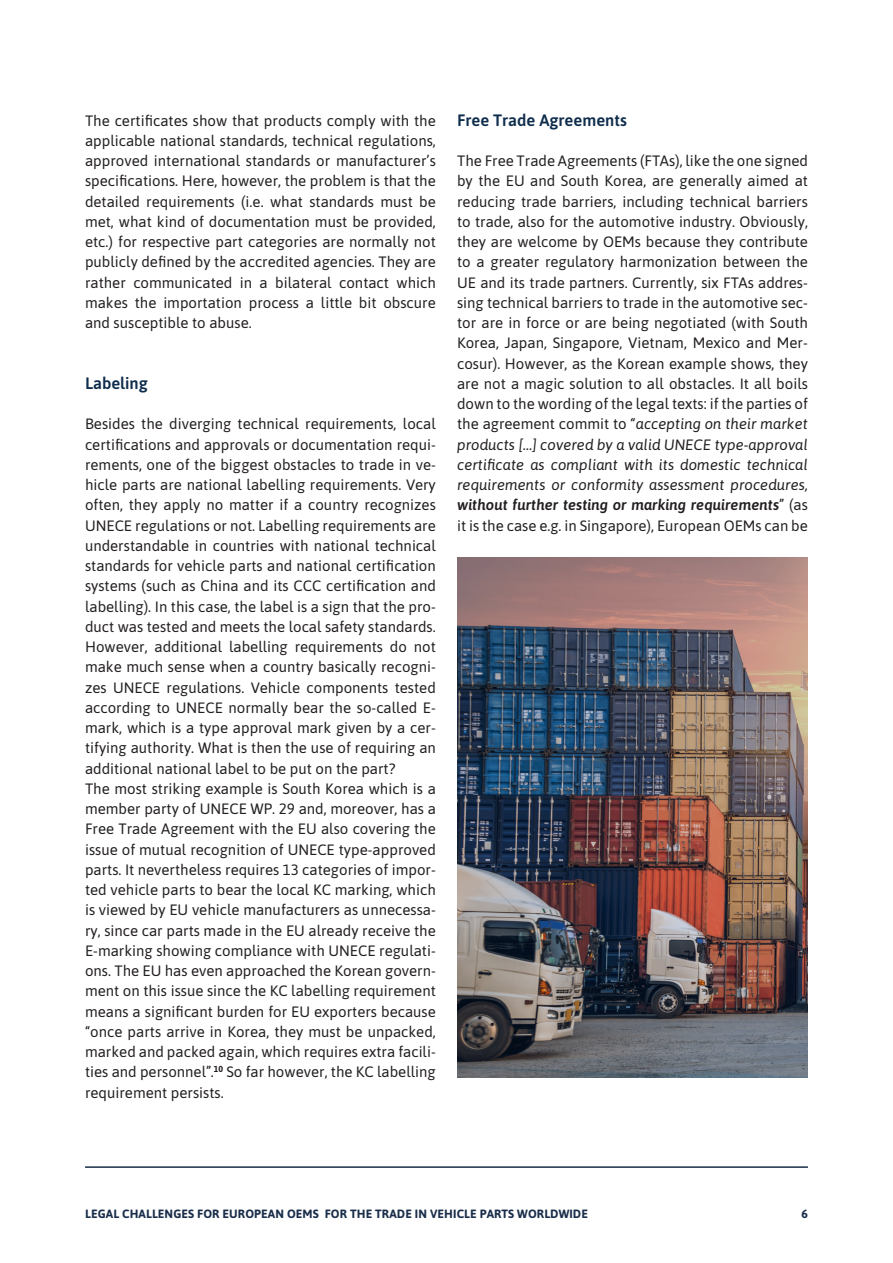
<style>
.page{position:relative;width:893px;height:1263px;background:#fff}
.page>*{position:absolute;margin:0;border:0;box-sizing:border-box;transform-origin:0 0}
.Ü2{font:600 16.5px "Asap";color:#0f2d4c}
.Absatzformat_1{font:15px/20.2px "Asap";color:#231f20;text-align:justify}
.t1{font:700 12px "Asap";letter-spacing:.01em;color:#1a2e4b}
.s1{font-style:italic}
.s2{font-weight:600;font-style:italic}
</style>
<div class="page">
<img style="left:457px;top:557px;width:351px;height:520px">
<hr style="left:85px;top:1166px;width:723px;height:2px;background:#1a2e4b">
<p class="Absatzformat_1" style="left:85px;top:109px;width:352px">The certificates show that products comply with the applicable national standards, technical regulations, approved international standards or manufacturer’s specifications. Here, however, the problem is that the detailed requirements (i.e. what standards must be met, what kind of documentation must be provided, etc.) for respective part categories are normally not publicly defined by the accredited agencies. They are rather communicated in a bilateral contact which makes the importation process a little bit obscure and susceptible to abuse.</p>
<p class="Ü2" style="left:85px;top:371px;width:64px">Labeling</p>
<p class="Absatzformat_1" style="left:85px;top:413px;width:352px">Besides the diverging technical requirements, local certifications and approvals or documentation requi&shy;rements, one of the biggest obstacles to trade in ve&shy;hicle parts are national labelling requirements. Very often, they apply no matter if a country recognizes UNECE regulations or not. Labelling requirements are understandable in countries with national technical standards for vehicle parts and national certification systems (such as China and its CCC certification and labelling). In this case, the label is a sign that the pro&shy;duct was tested and meets the local safety standards.</p>
<p class="Absatzformat_1" style="left:85px;top:636px;width:352px">However, additional labelling requirements do not make much sense when a country basically recogni&shy;zes UNECE regulations. Vehicle components tested according to UNECE normally bear the so-called E&shy;mark, which is a type approval mark given by a cer&shy;tifying authority. What is then the use of requiring an additional national label to be put on the part?</p>
<p class="Absatzformat_1" style="left:85px;top:778px;width:352px">The most striking example is South Korea which is a member party of UNECE WP. 29 and, moreover, has a Free Trade Agreement with the EU also covering the issue of mutual recognition of UNECE type-approved parts. It nevertheless requires 13 categories of impor&shy;ted vehicle parts to bear the local KC marking, which is viewed by EU vehicle manufacturers as unnecessa&shy;ry, since car parts made in the EU already receive the E-marking showing compliance with UNECE regulati&shy;ons. The EU has even approached the Korean govern&shy;ment on this issue since the KC labelling requirement means a significant burden for EU exporters because “once parts arrive in Korea, they must be unpacked, marked and packed again, which requires extra facili&shy;ties and personnel”.<sup>10</sup> So far however, the KC labelling requirement persists.</p>
<p class="Ü2" style="left:457px;top:108px;width:171px">Free Trade Agreements</p>
<p class="Absatzformat_1" style="left:457px;top:150px;width:352px">The Free Trade Agreements (FTAs), like the one signed by the EU and South Korea, are generally aimed at reducing trade barriers, including technical barriers to trade, also for the automotive industry. Obviously, they are welcome by OEMs because they contribute to a greater regulatory harmonization between the UE and its trade partners. Currently, six FTAs addres&shy;sing technical barriers to trade in the automotive sec&shy;tor are in force or are being negotiated (with South Korea, Japan, Singapore, Vietnam, Mexico and Mer&shy;cosur). However, as the Korean example shows, they are not a magic solution to all obstacles. It all boils down to the wording of the legal texts: if the parties of the agreement commit to “<span class="s1">accepting on their market products […] covered by a valid UNECE type-approval certificate as compliant with its domestic technical requirements or conformity assessment procedures, </span><span class="s2">without further testing or marking requirements</span>” (as it is the case e.g. in Singapore), European OEMs can be</p>
<p class="t1" style="left:85px;top:1205px;width:504px">LEGAL CHALLENGES FOR EUROPEAN OEMS FOR THE TRADE IN VEHICLE PARTS WORLDWIDE</p>
<p class="t1" style="left:801px;top:1205px;width:8px">6</p>
</div>
